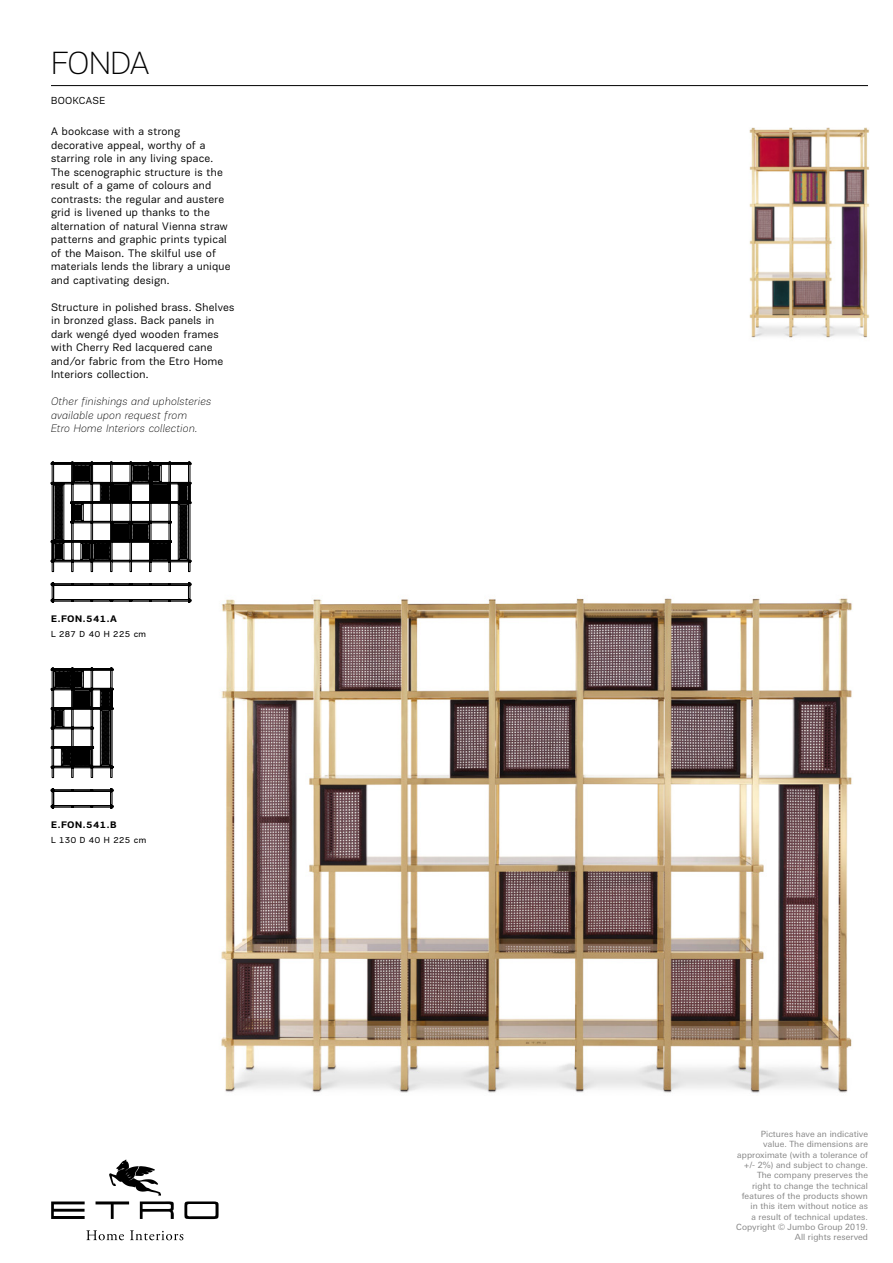
<style>
.page{position:relative;width:893px;height:1263px;background:#fff}
.page>*{position:absolute;margin:0;border:0;box-sizing:border-box;transform-origin:0 0}
.t1{font:100 33px "Encore Sans Pro PF";letter-spacing:-.01em;color:#000}
.t2{font:11.25px/13.5px "Encore Sans Pro PF";letter-spacing:.025em;color:#000}
.t3{font:italic 100 11.25px/13.5px "Encore Sans Pro PF";letter-spacing:.025em;color:#000}
.t4{font:10.5px "Encore Sans Pro PF";letter-spacing:.035em;color:#000}
.t5{font:700 9.75px "Encore Sans Pro PF";letter-spacing:.04em;color:#000}
.t6{font:9px "Encore Sans Pro PF";letter-spacing:.04em;color:#000}
.t7{font:8.55px/10.4px "Linotype Univers Basic";letter-spacing:.01em;color:#868686;text-align:right}
</style>
<div class="page">
<img style="left:188px;top:560px;width:665px;height:533px">
<img style="left:749px;top:127px;width:121px;height:211px">
<hr style="left:51px;top:85px;width:817px;height:1px;background:#000">
<svg style="left:51px;top:462px;width:140px;height:140px"></svg>
<svg style="left:51px;top:668px;width:62px;height:140px"></svg>
<svg style="left:109px;top:1159px;width:52px;height:36px"></svg>
<svg style="left:96px;top:1201px;width:33px;height:18px"></svg>
<svg style="left:140px;top:1201px;width:34px;height:18px"></svg>
<svg style="left:51px;top:1201px;width:34px;height:18px"></svg>
<svg style="left:184px;top:1201px;width:35px;height:18px"></svg>
<svg style="left:86px;top:1230px;width:38px;height:10px"></svg>
<svg style="left:130px;top:1230px;width:53px;height:10px"></svg>
<h1 class="t1" style="left:51px;top:44px;width:99px">FONDA</h1>
<p class="t4" style="left:51px;top:95px;width:56px">BOOKCASE</p>
<p class="t2" style="left:51px;top:125px;width:181px">A bookcase with a strong decorative appeal, worthy of a starring role in any living space.<br>The scenographic structure is the result of a game of colours and contrasts: the regular and austere grid is livened up thanks to the alternation of natural Vienna straw patterns and graphic prints typical of the Maison. The skilful use of materials lends the library a unique and captivating design.</p>
<p class="t2" style="left:51px;top:300px;width:185px">Structure in polished brass. Shelves in bronzed glass. Back panels in dark wengé dyed wooden frames with Cherry Red lacquered cane and/or fabric from the Etro Home<br>Interiors collection.</p>
<p class="t3" style="left:51px;top:395px;width:162px">Other finishings and upholsteries available upon request from<br>Etro Home Interiors collection.</p>
<p class="t5" style="left:51px;top:613px;width:67px">E.FON.541.A</p>
<p class="t6" style="left:51px;top:629px;width:97px">L 287 D 40 H 225 cm</p>
<p class="t5" style="left:51px;top:819px;width:67px">E.FON.541.B</p>
<p class="t6" style="left:51px;top:835px;width:97px">L 130 D 40 H 225 cm</p>
<p class="t7" style="left:736px;top:1129px;width:133px">Pictures have an indicative value. The dimensions are approximate (with a tolerance of +/- 2%) and subject to change.<br>The company preserves the right to change the technical features of the products shown in this item without notice as<br>a result of technical updates.<br>Copyright © Jumbo Group 2019.<br>All rights reserved</p>
</div>
